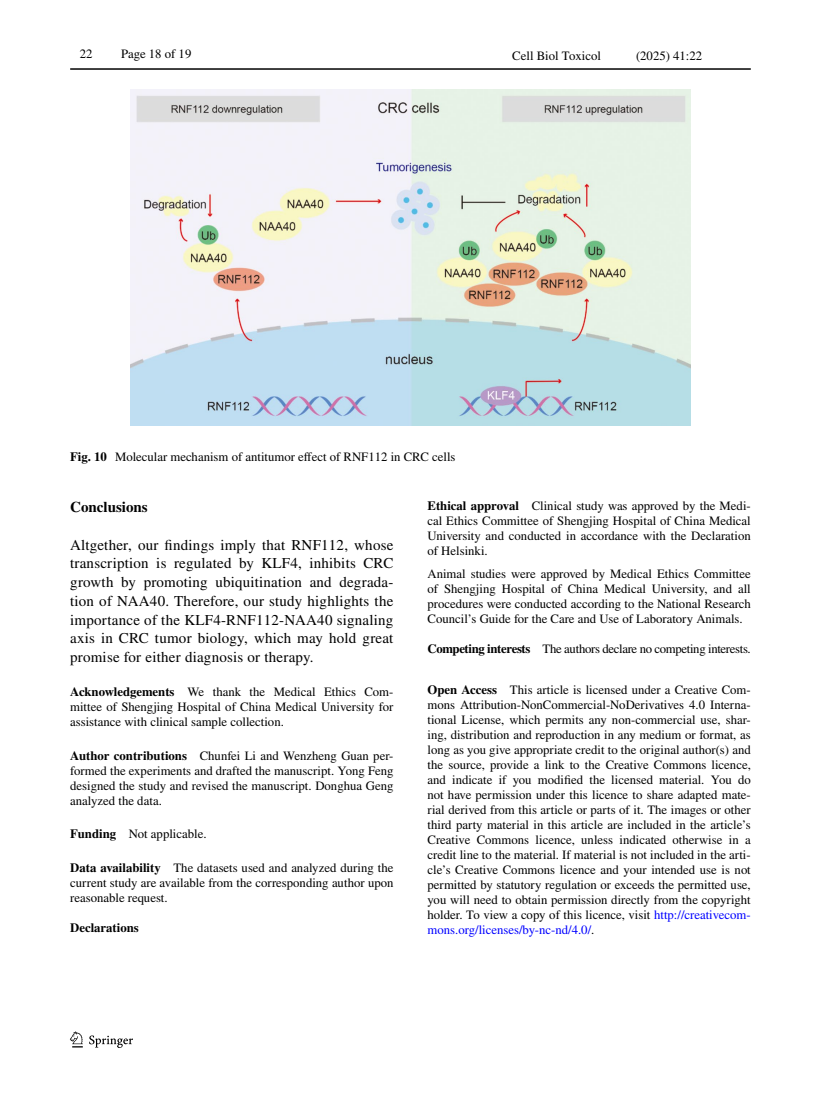
<style>
.page{position:relative;width:821px;height:1106px;background:#fff}
.page>*{position:absolute;margin:0;border:0;box-sizing:border-box;transform-origin:0 0}
.t1{font:15px/18.8px "STIX";letter-spacing:.015em;color:#000;text-align:justify}
.t2{font:700 15px "STIX";color:#000}
.t3{font:12.75px/15px "STIX";color:#000;text-align:justify}
.t4{font:12.75px "STIX";letter-spacing:-.025em;color:#000}
.t5{font:700 12.75px "STIX";color:#000}
.s1{font-weight:700}
.s2{color:#00f}
</style>
<div class="page">
<hr style="left:70px;top:68px;width:680px;height:2px;background:#000">
<svg style="left:70px;top:1031px;width:13px;height:16px"></svg>
<svg style="left:89px;top:1035px;width:44px;height:13px"></svg>
<img style="left:130px;top:89px;width:560px;height:337px">
<p class="t3" style="left:80px;top:47px;width:14px">22</p>
<p class="t3" style="left:121px;top:47px;width:72px">Page 18 of 19</p>
<p class="t3" style="left:512px;top:49px;width:90px">Cell Biol Toxicol</p>
<p class="t3" style="left:636px;top:49px;width:68px">(2025) 41:22</p>
<p class="t3" style="left:70px;top:450px;width:387px"><span class="s1">Fig. 10</span> Molecular mechanism of antitumor effect of RNF112 in CRC cells</p>
<p class="t2" style="left:70px;top:498px;width:79px">Conclusions</p>
<p class="t1" style="left:70px;top:536px;width:325px">Altgether, our findings imply that RNF112, whose transcription is regulated by KLF4, inhibits CRC growth by promoting ubiquitination and degrada&shy;tion of NAA40. Therefore, our study highlights the importance of the KLF4-RNF112-NAA40 signaling axis in CRC tumor biology, which may hold great promise for either diagnosis or therapy.</p>
<p class="t3" style="left:70px;top:685px;width:325px"><span class="s1">Acknowledgements</span> We thank the Medical Ethics Com&shy;mittee of Shengjing Hospital of China Medical University for assistance with clinical sample collection.</p>
<p class="t3" style="left:70px;top:748px;width:325px"><span class="s1">Author contributions</span> Chunfei Li and Wenzheng Guan per&shy;formed the experiments and drafted the manuscript. Yong Feng designed the study and revised the manuscript. Donghua Geng analyzed the data.</p>
<p class="t3" style="left:70px;top:827px;width:138px"><span class="s1">Funding</span> Not applicable.</p>
<p class="t3" style="left:70px;top:861px;width:325px"><span class="s1">Data availability</span> The datasets used and analyzed during the current study are available from the corresponding author upon reasonable request.</p>
<p class="t5" style="left:70px;top:920px;width:70px">Declarations</p>
<p class="t3" style="left:427px;top:499px;width:325px"><span class="s1">Ethical approval</span> Clinical study was approved by the Medi&shy;cal Ethics Committee of Shengjing Hospital of China Medical University and conducted in accordance with the Declaration of Helsinki.</p>
<p class="t3" style="left:427px;top:567px;width:325px">Animal studies were approved by Medical Ethics Committee of Shengjing Hospital of China Medical University, and all procedures were conducted according to the National Research Council’s Guide for the Care and Use of Laboratory Animals.</p>
<p class="t4" style="left:427px;top:640px;width:325px"><span class="s1">Competing interests</span> The authors declare no competing interests.</p>
<p class="t3" style="left:427px;top:683px;width:325px"><span class="s1">Open Access</span> This article is licensed under a Creative Com&shy;mons Attribution-NonCommercial-NoDerivatives 4.0 Interna&shy;tional License, which permits any non-commercial use, shar&shy;ing, distribution and reproduction in any medium or format, as long as you give appropriate credit to the original author(s) and the source, provide a link to the Creative Commons licence, and indicate if you modified the licensed material. You do not have permission under this licence to share adapted mate&shy;rial derived from this article or parts of it. The images or other third party material in this article are included in the article’s Creative Commons licence, unless indicated otherwise in a credit line to the material. If material is not included in the arti&shy;cle’s Creative Commons licence and your intended use is not permitted by statutory regulation or exceeds the permitted use, you will need to obtain permission directly from the copyright holder. To view a copy of this licence, visit <span class="s2">http://creativecom&shy;mons.org/licenses/by-nc-nd/4.0/</span>.</p>
</div>
